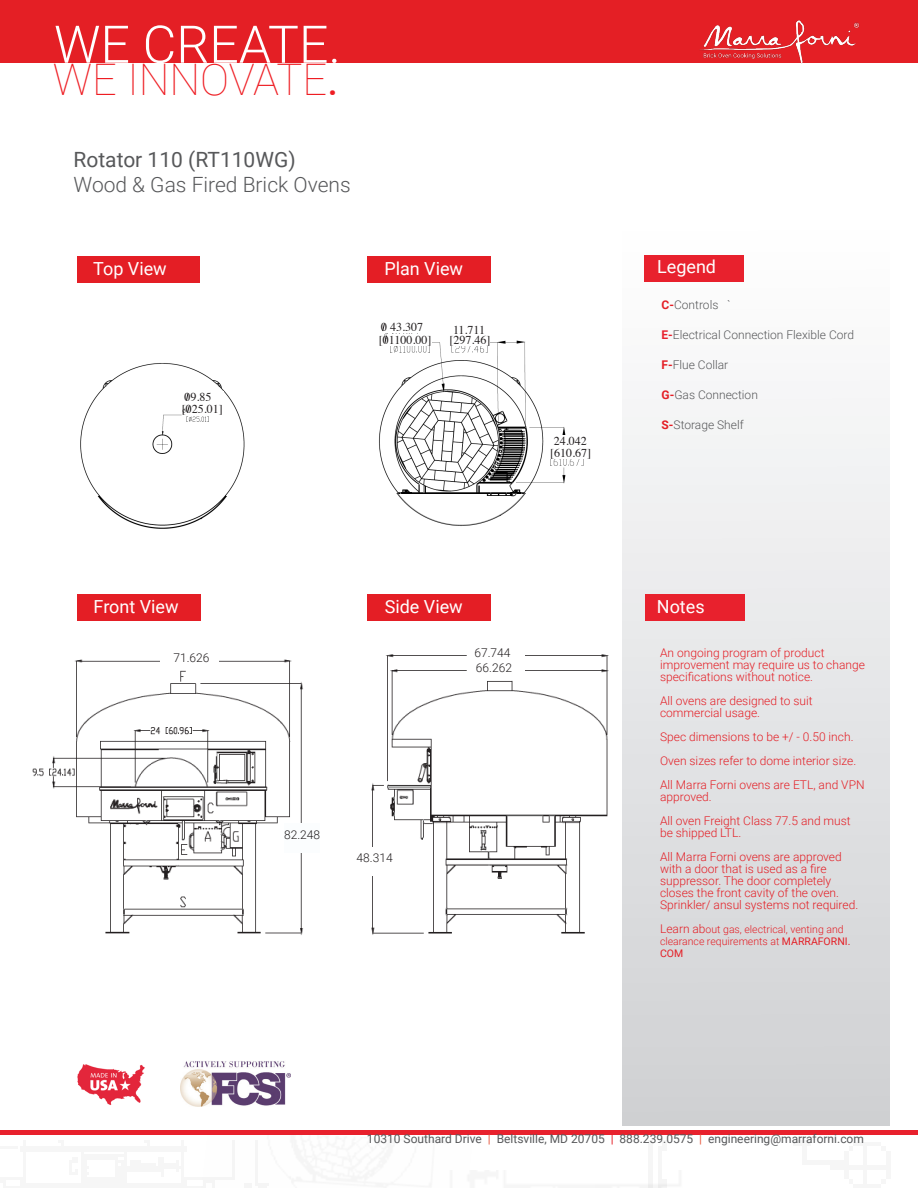
<style>
.page{position:relative;width:918px;height:1188px;background:#fff}
.page>*{position:absolute;margin:0;border:0;box-sizing:border-box;transform-origin:0 0}
.t1{font:300 51.9px "Roboto";color:#fff}
.t2{font:100 43.5px "Roboto";color:#ee1d23}
.t3{font:300 21px "Roboto";color:#57585a}
.t4{font:21px "Roboto";color:#57585a}
.Sub_Paragraph_Header{font:18px "Roboto";color:#fff}
.Sub_Paragraph{font:300 12px/12px "Roboto";color:#e41e25}
.Sub_Paragraph-2{font:300 12px "Roboto";color:#57585a}
.t5{font:12px "Roboto";color:#57585a}
.t6{font:12px "Times";color:#231f20}
.t7{font:300 12px "Roboto";color:#231f20}
.Sub_Paragraph-3{font:300 10.5px/12px "Roboto";color:#e41e25}
.s1{font-weight:400}
.s2{font-weight:700;color:#e41e25}
.s3{font-weight:700;color:#e8212d}
.s4{font-size:12px}
.s5{color:#e8583e}
.s6{color:#e41e25}
</style>
<div class="page">
<img style="left:32px;top:659px;width:272px;height:276px">
<img style="left:371px;top:654px;width:238px;height:281px">
<div style="left:284px;top:824px;width:36px;height:30px;background:#fbfdfe"></div>
<div style="left:356px;top:847px;width:42px;height:28px;background:#fff"></div>
<div style="left:623px;top:166px;width:267px;height:960px;background:linear-gradient(to bottom,#fff,#cfd0d2)"></div>
<div style="left:77px;top:594px;width:124px;height:26px;background:#e41e25"></div>
<div style="left:77px;top:256px;width:122px;height:26px;background:#e41e25"></div>
<div style="left:367px;top:594px;width:124px;height:26px;background:#e41e25"></div>
<div style="left:367px;top:256px;width:123px;height:26px;background:#e41e25"></div>
<div style="left:644px;top:255px;width:100px;height:27px;background:#e8212d"></div>
<div style="left:645px;top:594px;width:100px;height:26px;background:#e8212d"></div>
<img style="left:77px;top:1064px;width:68px;height:41px">
<img style="left:181px;top:1061px;width:110px;height:45px">
<div style="left:0;top:1130px;width:918px;height:5px;background:#e8212d"></div>
<img style="left:80px;top:333px;width:504px;height:196px">
<div style="left:450px;top:334px;width:40px;height:12px;background:#fff"></div>
<div style="left:549px;top:447px;width:40px;height:12px;background:#fff"></div>
<div style="left:184px;top:391px;width:40px;height:12px;background:#fff"></div>
<div style="left:186px;top:402px;width:40px;height:12px;background:#fff"></div>
<div style="left:546px;top:435px;width:40px;height:12px;background:#fff"></div>
<div style="left:387px;top:334px;width:44px;height:12px;background:#fff"></div>
<div style="left:451px;top:321px;width:39px;height:13px;background:#fff"></div>
<svg style="left:382px;top:323px;width:5px;height:21px"></svg>
<svg style="left:186px;top:393px;width:4px;height:20px"></svg>
<div style="left:160px;top:651px;width:59px;height:16px;background:#fff"></div>
<div style="left:468px;top:652px;width:57px;height:25px;background:#fff"></div>
<div style="left:0;top:0;width:918px;height:62px;background:#e41f25"></div>
<img style="left:694px;top:20px;width:170px;height:44px">
<p class="t1" style="left:54px;top:8px;width:288px">WE CREATE.</p>
<p class="t2" style="left:53px;top:49px;width:287px">WE INNOVATE<span class="s1">.</span></p>
<p class="t4" style="left:74px;top:145px;width:224px">Rotator 110 (RT110WG)</p>
<p class="t3" style="left:74px;top:170px;width:279px">Wood &amp; Gas Fired Brick Ovens</p>
<p class="Sub_Paragraph_Header" style="left:93px;top:256px;width:75px">Top View</p>
<p class="t6" style="left:184px;top:386px;width:28px">09.85</p>
<p class="t6" style="left:182px;top:398px;width:42px">[025.01]</p>
<p class="Sub_Paragraph_Header" style="left:384px;top:256px;width:80px">Plan View</p>
<p class="t6" style="left:381px;top:316px;width:43px">0 43.307</p>
<p class="t6" style="left:379px;top:328px;width:54px">[01100.00]</p>
<p class="t6" style="left:453px;top:318px;width:34px">11.711</p>
<p class="t6" style="left:449px;top:328px;width:42px">[297.46]</p>
<p class="t6" style="left:554px;top:430px;width:34px">24.042</p>
<p class="t6" style="left:550px;top:442px;width:42px">[610.67]</p>
<p class="Sub_Paragraph_Header" style="left:94px;top:594px;width:87px">Front View</p>
<p class="t7" style="left:173px;top:649px;width:38px">71.626</p>
<p class="Sub_Paragraph_Header" style="left:385px;top:594px;width:80px">Side View</p>
<p class="t7" style="left:474px;top:644px;width:38px">67.744</p>
<p class="t7" style="left:476px;top:659px;width:38px">66.262</p>
<p class="t7" style="left:284px;top:826px;width:38px">82.248</p>
<p class="t7" style="left:357px;top:849px;width:38px">48.314</p>
<p class="Sub_Paragraph_Header" style="left:657px;top:254px;width:60px">Legend</p>
<p class="Sub_Paragraph-2" style="left:662px;top:296px;width:71px"><span class="s2">C-</span>Controls `</p>
<p class="Sub_Paragraph-2" style="left:662px;top:326px;width:194px"><span class="s3">E-</span>Electrical Connection Flexible Cord</p>
<p class="Sub_Paragraph-2" style="left:662px;top:356px;width:68px"><span class="s2">F-</span>Flue Collar</p>
<p class="Sub_Paragraph-2" style="left:662px;top:386px;width:98px"><span class="s2">G-</span>Gas Connection</p>
<p class="Sub_Paragraph-2" style="left:662px;top:416px;width:84px"><span class="s2">S-</span>Storage Shelf</p>
<p class="Sub_Paragraph_Header" style="left:657px;top:594px;width:49px">Notes</p>
<p class="Sub_Paragraph" style="left:660px;top:646px;width:206px">An ongoing program of product improvement may require us to change specifications without notice.</p>
<p class="Sub_Paragraph" style="left:660px;top:694px;width:154px">All ovens are designed to suit commercial usage.</p>
<p class="Sub_Paragraph" style="left:660px;top:730px;width:195px">Spec dimensions to be +/ - 0.50 inch.</p>
<p class="Sub_Paragraph" style="left:660px;top:754px;width:198px">Oven sizes refer to dome interior size.</p>
<p class="Sub_Paragraph" style="left:660px;top:778px;width:206px">All Marra Forni ovens are ETL, and VPN approved.</p>
<p class="Sub_Paragraph" style="left:660px;top:814px;width:192px">All oven Freight Class 77.5 and must be shipped LTL.</p>
<p class="Sub_Paragraph" style="left:660px;top:850px;width:200px">All Marra Forni ovens are approved with a door that is used as a fire suppressor. The door completely closes the front cavity of the oven.<br>Sprinkler/ ansul systems not required.</p>
<p class="Sub_Paragraph-3" style="left:660px;top:923px;width:192px"><span class="s4">Learn ab</span>out gas, electrical, venting and clearance requirements at <span class="s1">MARRAFORNI.<br>COM</span></p>
<p class="t5" style="left:367px;top:1130px;width:499px">10310 Southard Drive <span class="s5">|</span> Beltsville, MD 20705 <span class="s6">|</span> 888.239.0575 <span class="s5">|</span> engineering@marraforni.com</p>
</div>
